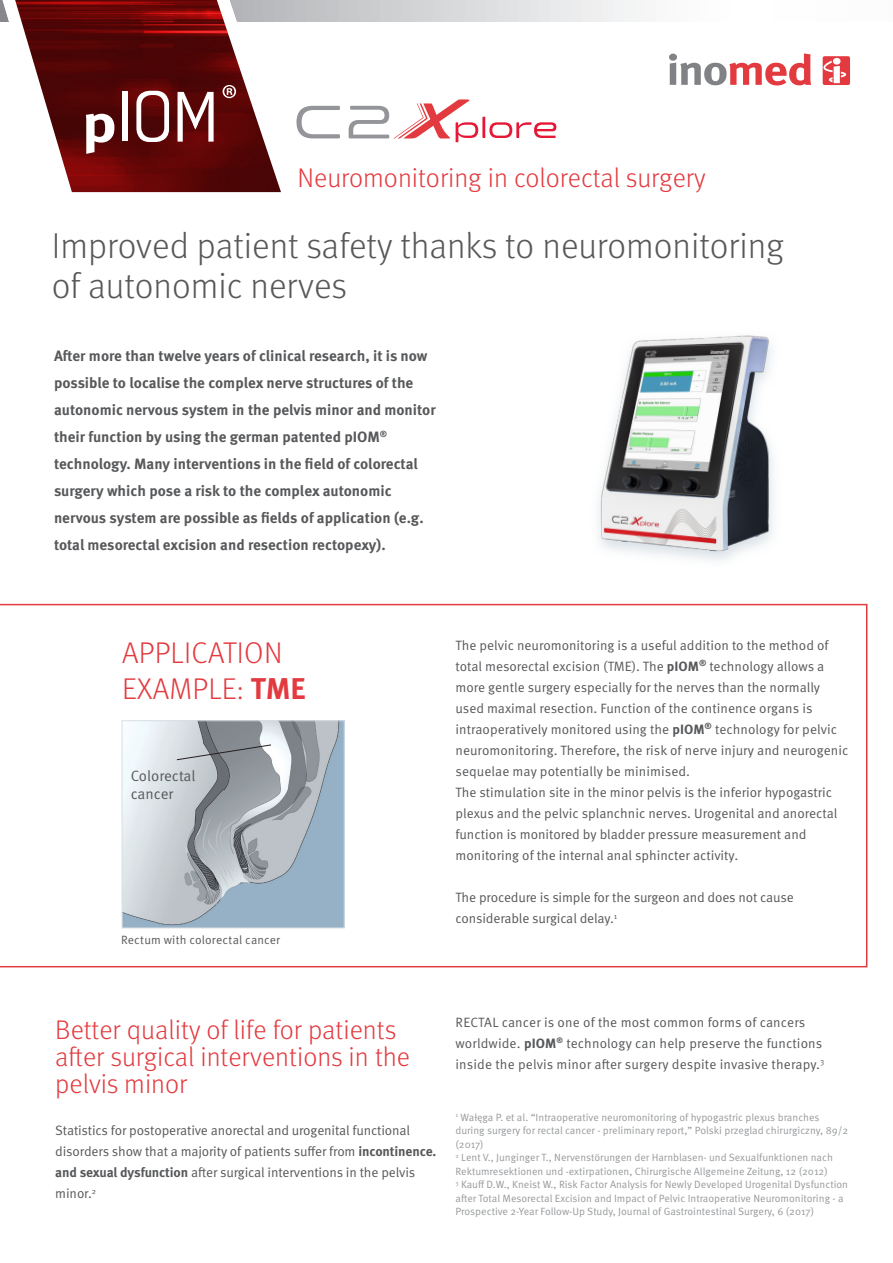
<style>
.page{position:relative;width:893px;height:1263px;background:#fff}
.page>*{position:absolute;margin:0;border:0;box-sizing:border-box;transform-origin:0 0}
.t1{font:300 36px/40.5px "Meta Pro";color:#57585a}
.t2{font:300 30px/36px "Meta Pro";letter-spacing:.01em;color:#e33a3f}
.t3{font:300 27px/27px "Meta Pro";color:#e33a3f}
.t4{font:700 15px/27px "Meta Pro";color:#57585a}
.t5{font:15px/18px "Meta Pro Norm";color:#57585a}
.t6{font:13.5px/21px "Meta Pro Norm";color:#57585a}
.t7{font:12px "Meta Pro Norm";letter-spacing:.015em;color:#57585a}
.t8{font:10.5px/13.5px "Meta Pro Norm";color:#97999c}
.s1{font-weight:700}
.s2{font-family:"Meta Pro";font-weight:700}
</style>
<div class="page">
<svg style="left:306px;top:0;width:329px;height:22px;background:#dadbdd"></svg>
<svg style="left:669px;top:53px;width:182px;height:33px"></svg>
<svg style="left:306px;top:106px;width:34px;height:32px"></svg>
<hr style="left:482px;top:117px;width:3px;height:21px;background:#e51836">
<svg style="left:489px;top:122px;width:67px;height:16px"></svg>
<svg style="left:349px;top:99px;width:129px;height:43px"></svg>
<img style="left:598px;top:335px;width:176px;height:225px">
<svg style="left:0;top:0;width:306px;height:193px"></svg>
<svg style="left:0;top:604px;width:867px;height:363px"></svg>
<img style="left:124px;top:722px;width:219px;height:204px">
<div style="left:122px;top:720px;width:223px;height:208px;border:1px solid #d7dfe5"></div>
<svg style="left:86px;top:114px;width:28px;height:40px"></svg>
<div style="left:123px;top:92px;width:5px;height:49px;background:#fff"></div>
<svg style="left:178px;top:92px;width:36px;height:50px"></svg>
<svg style="left:136px;top:91px;width:33px;height:51px"></svg>
<svg style="left:223px;top:85px;width:13px;height:13px"></svg>
<svg style="left:176px;top:744px;width:96px;height:17px;background:#9ba0a5"></svg>
<h3 class="t3" style="left:298px;top:163px;width:410px">Neuromonitoring in colorectal surgery</h3>
<h1 class="t1" style="left:52px;top:223px;width:734px">Improved patient safety thanks to neuromonitoring of autonomic nerves</h1>
<p class="t4" style="left:54px;top:341px;width:383px">After more than twelve years of clinical research, it is now possible to localise the complex nerve structures of the autonomic nervous system in the pelvis minor and monitor their function by using the german patented pIOM<sup>® </sup>technology. Many interventions in the field of colorectal surgery which pose a risk to the complex autonomic nervous system are possible as fields of application (e.g. total mesorectal excision and resection rectopexy).</p>
<h2 class="t2" style="left:122px;top:633px;width:185px">APPLICATION<br>EXAMPLE: <span class="s1">TME</span></h2>
<p class="t5" style="left:131px;top:766px;width:66px">Colorectal cancer</p>
<p class="t7" style="left:121px;top:930px;width:161px">Rectum with colorectal cancer</p>
<p class="t6" style="left:455px;top:634px;width:394px">The pelvic neuromonitoring is a useful addition to the method of total mesorectal excision (TME). The <span class="s2">pIOM</span><sup>®</sup> technology allows a more gentle surgery especially for the nerves than the normally used maximal resection. Function of the continence organs is intraoperatively monitored using the <span class="s2">pIOM</span><sup>®</sup> technology for pelvic neuromonitoring. Therefore, the risk of nerve injury and neurogenic sequelae may potentially be minimised.<br>The stimulation site in the minor pelvis is the inferior hypogastric plexus and the pelvic splanchnic nerves. Urogenital and anorectal function is monitored by bladder pressure measurement and monitoring of the internal anal sphincter activity.</p>
<p class="t6" style="left:455px;top:886px;width:340px">The procedure is simple for the surgeon and does not cause considerable surgical delay.<sup>1</sup></p>
<h3 class="t3" style="left:55px;top:1015px;width:356px">Better quality of life for patients after surgical interventions in the pelvis minor</h3>
<p class="t6" style="left:55px;top:1119px;width:383px">Statistics for postoperative anorectal and urogenital functional disorders show that a majority of patients suffer from <span class="s2">incontinence. and sexual dysfunction</span> after surgical interventions in the pelvis minor.<sup>2</sup></p>
<p class="t6" style="left:455px;top:1010px;width:370px">RECTAL cancer is one of the most common forms of cancers worldwide. <span class="s2">pIOM</span><sup>®</sup> technology can help preserve the functions inside the pelvis minor after surgery despite invasive therapy.<sup>3</sup></p>
<p class="t8" style="left:455px;top:1109px;width:394px"><sup>1</sup> Wałęga P. et al. “Intraoperative neuromonitoring of hypogastric plexus branches during surgery for rectal cancer - preliminary report,” Polski przeglad chirurgiczny, 89/2 (2017)<br><sup>2</sup> Lent V., Junginger T., Nervenstörungen der Harnblasen- und Sexualfunktionen nach Rektumresektionen und -extirpationen, Chirurgische Allgemeine Zeitung, 12 (2012)<br><sup>3</sup> Kauff D.W., Kneist W., Risk Factor Analysis for Newly Developed Urogenital Dysfunction after Total Mesorectal Excision and Impact of Pelvic Intraoperative Neuromonitoring - a Prospective 2-Year Follow-Up Study, Journal of Gastrointestinal Surgery, 6 (2017)</p>
</div>
